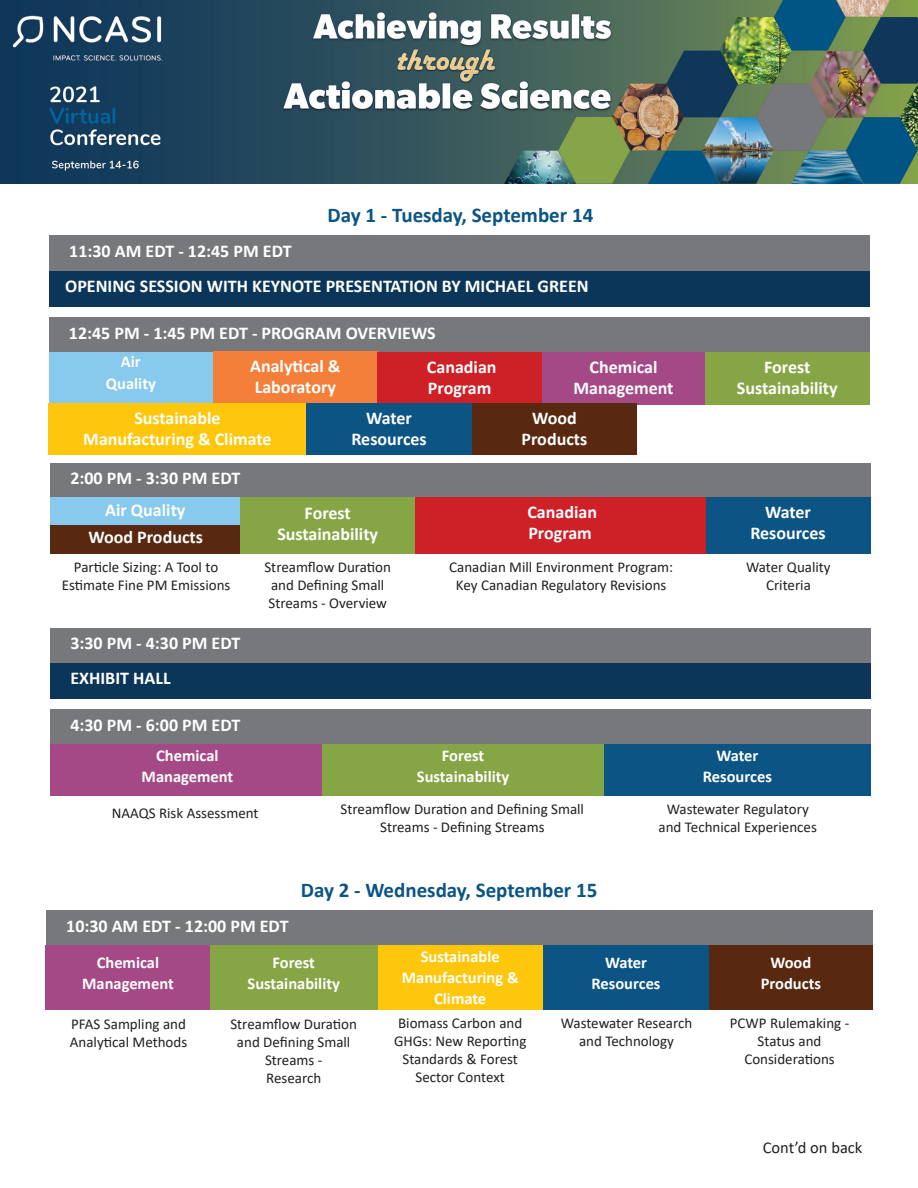
<style>
.page{position:relative;width:918px;height:1188px;background:#fff}
.page>*{position:absolute;margin:0;border:0;box-sizing:border-box;transform-origin:0 0}
.t1{font:700 21px "Calibri";color:#0b5484}
.t2{font:700 18px/21px "Calibri";color:#fff;text-align:center}
.t3{font:700 16.5px/21px "Calibri";color:#fff;text-align:center}
.t4{font:16.5px "Calibri";color:#231f20}
.t5{font:15px/18px "Calibri";color:#231f20;text-align:center}
</style>
<div class="page">
<img style="left:0;top:0;width:918px;height:184px">
<div style="left:49px;top:236px;width:821px;height:35px;background:#76787b"></div>
<div style="left:49px;top:271px;width:821px;height:35px;background:#0c3659"></div>
<div style="left:49px;top:318px;width:820px;height:34px;background:#76787b"></div>
<div style="left:49px;top:352px;width:164px;height:51px;background:#88c9ee"></div>
<div style="left:213px;top:351px;width:165px;height:53px;background:#f47f3a"></div>
<div style="left:378px;top:352px;width:164px;height:52px;background:#cd2027"></div>
<div style="left:542px;top:352px;width:163px;height:52px;background:#a54986"></div>
<div style="left:705px;top:352px;width:164px;height:52px;background:#86a646"></div>
<div style="left:49px;top:403px;width:257px;height:52px;background:#fec70c"></div>
<div style="left:306px;top:403px;width:166px;height:52px;background:#0b5484"></div>
<div style="left:472px;top:403px;width:165px;height:52px;background:#582910"></div>
<div style="left:50px;top:463px;width:821px;height:35px;background:#76787b"></div>
<div style="left:705px;top:497px;width:166px;height:57px;background:#0b5484"></div>
<div style="left:415px;top:497px;width:290px;height:57px;background:#cd2027"></div>
<div style="left:50px;top:498px;width:191px;height:27px;background:#88c9ee"></div>
<div style="left:50px;top:525px;width:191px;height:29px;background:#582910"></div>
<div style="left:241px;top:498px;width:174px;height:56px;background:#86a646"></div>
<div style="left:50px;top:628px;width:821px;height:35px;background:#76787b"></div>
<div style="left:50px;top:663px;width:821px;height:35px;background:#0c3659"></div>
<div style="left:50px;top:710px;width:821px;height:34px;background:#76787b"></div>
<div style="left:50px;top:744px;width:275px;height:52px;background:#a54986"></div>
<div style="left:322px;top:744px;width:282px;height:52px;background:#86a646"></div>
<div style="left:604px;top:744px;width:267px;height:52px;background:#0b5484"></div>
<div style="left:46px;top:911px;width:827px;height:34px;background:#76787b"></div>
<div style="left:377px;top:945px;width:166px;height:65px;background:#fec70c"></div>
<div style="left:46px;top:945px;width:164px;height:65px;background:#a54986"></div>
<div style="left:210px;top:945px;width:167px;height:65px;background:#86a646"></div>
<div style="left:543px;top:945px;width:166px;height:65px;background:#0b5484"></div>
<div style="left:709px;top:945px;width:164px;height:65px;background:#582910"></div>
<p class="t1" style="left:328px;top:200px;width:267px">Day 1 - Tuesday, September 14</p>
<p class="t2" style="left:69px;top:240px;width:224px">11:30 AM EDT - 12:45 PM EDT</p>
<p class="t2" style="left:65px;top:275px;width:525px">OPENING SESSION WITH KEYNOTE PRESENTATION BY MICHAEL GREEN</p>
<p class="t2" style="left:69px;top:322px;width:368px">12:45 PM - 1:45 PM EDT - PROGRAM OVERVIEWS</p>
<p class="t3" style="left:106px;top:351px;width:51px;line-height:21.6px">Air<br>Quality</p>
<p class="t2" style="left:250px;top:356px;width:92px;text-align:left">Analytical &amp;<br>Laboratory</p>
<p class="t2" style="left:427px;top:356px;width:71px;text-align:left">Canadian<br>Program</p>
<p class="t2" style="left:574px;top:356px;width:102px">Chemical<br>Management</p>
<p class="t2" style="left:737px;top:356px;width:102px">Forest<br>Sustainability</p>
<p class="t2" style="left:83px;top:408px;width:190px">Sustainable<br>Manufacturing &amp; Climate</p>
<p class="t2" style="left:351px;top:408px;width:77px">Water<br>Resources</p>
<p class="t2" style="left:522px;top:408px;width:67px">Wood<br>Products</p>
<p class="t2" style="left:70px;top:467px;width:171px">2:00 PM - 3:30 PM EDT</p>
<p class="t2" style="left:750px;top:502px;width:77px">Water<br>Resources</p>
<p class="t5" style="left:746px;top:557px;width:86px">Water Quality<br>Criteria</p>
<p class="t2" style="left:105px;top:499px;width:82px">Air Quality</p>
<p class="t2" style="left:527px;top:501px;width:71px;text-align:left">Canadian<br>Program</p>
<p class="t5" style="left:449px;top:557px;width:225px">Canadian Mill Environment Program:<br>Key Canadian Regulatory Revisions</p>
<p class="t2" style="left:277px;top:502px;width:102px">Forest<br>Sustainability</p>
<p class="t5" style="left:264px;top:557px;width:128px;text-align:left">Streamflow Duration and Defining Small<br>Streams - Overview</p>
<p class="t2" style="left:89px;top:526px;width:116px">Wood Products</p>
<p class="t5" style="left:62px;top:557px;width:170px">Particle Sizing: A Tool to<br>Estimate Fine PM Emissions</p>
<p class="t2" style="left:70px;top:633px;width:171px">3:30 PM - 4:30 PM EDT</p>
<p class="t2" style="left:70px;top:667px;width:102px">EXHIBIT HALL</p>
<p class="t2" style="left:70px;top:714px;width:171px">4:30 PM - 6:00 PM EDT</p>
<p class="t3" style="left:142px;top:745px;width:93px">Chemical<br>Management</p>
<p class="t5" style="left:112px;top:803px;width:148px">NAAQS Risk Assessment</p>
<p class="t3" style="left:417px;top:745px;width:94px">Forest<br>Sustainability</p>
<p class="t5" style="left:341px;top:800px;width:245px">Streamflow Duration and Defining Small<br>Streams - Defining Streams</p>
<p class="t2" style="left:66px;top:915px;width:224px">10:30 AM EDT - 12:00 PM EDT</p>
<p class="t1" style="left:301px;top:875px;width:298px">Day 2 - Wednesday, September 15</p>
<p class="t3" style="left:703px;top:745px;width:71px">Water<br>Resources</p>
<p class="t5" style="left:659px;top:800px;width:160px">Wastewater Regulatory and Technical Experiences</p>
<p class="t3" style="left:82px;top:952px;width:93px">Chemical<br>Management</p>
<p class="t5" style="left:70px;top:1014px;width:119px;text-align:left">PFAS Sampling and<br>Analytical Methods</p>
<p class="t3" style="left:248px;top:952px;width:94px">Forest<br>Sustainability</p>
<p class="t5" style="left:230px;top:1014px;width:128px">Streamflow Duration and Defining Small<br>Streams -<br>Research</p>
<p class="t3" style="left:402px;top:946px;width:118px">Sustainable<br>Manufacturing &amp;<br>Climate</p>
<p class="t5" style="left:394px;top:1013px;width:134px">Biomass Carbon and<br>GHGs: New Reporting<br>Standards &amp; Forest<br>Sector Context</p>
<p class="t3" style="left:591px;top:952px;width:71px">Water<br>Resources</p>
<p class="t5" style="left:561px;top:1014px;width:133px">Wastewater Research and Technology</p>
<p class="t3" style="left:761px;top:952px;width:62px">Wood<br>Products</p>
<p class="t5" style="left:730px;top:1014px;width:121px">PCWP Rulemaking -<br>Status and<br>Considerations</p>
<p class="t4" style="left:763px;top:1136px;width:101px">Cont’d on back</p>
</div>
